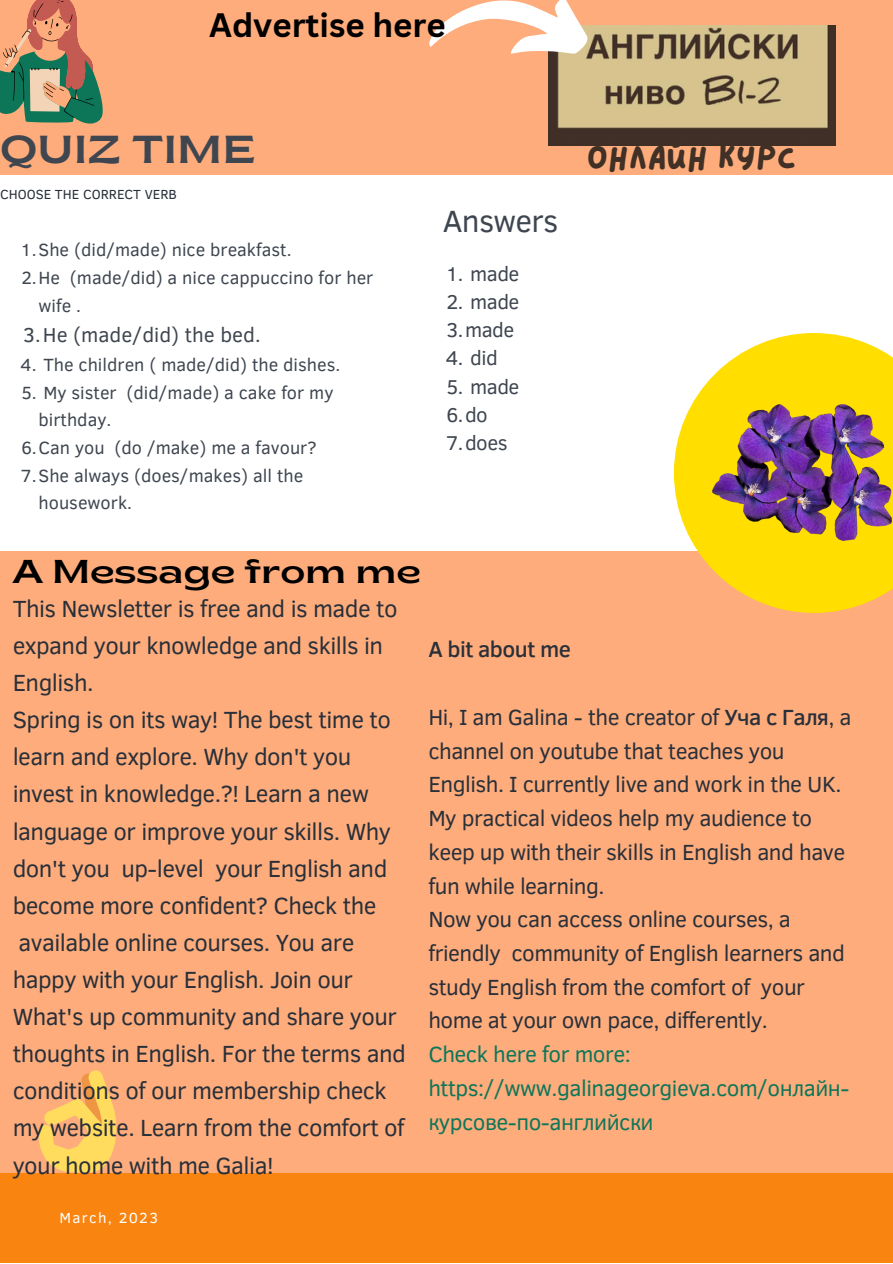
<style>
.page{position:relative;width:893px;height:1264px;background:#fff}
.page>*{position:absolute;margin:0;border:0;box-sizing:border-box;transform-origin:0 0}
.t1{font:semi-expanded 39px "Brice";color:#3f4650}
.t2{font:semi-expanded 33px "Brice";color:#000}
.t3{font:700 33px "Canva Sans";color:#000}
.t4{font:33px "Lazydog";color:#413026}
.t5{font:31.5px "Clear Sans";letter-spacing:-.02em;color:#3f4650}
.t6{font:24px/37px "Clear Sans";letter-spacing:-.02em;color:#293039}
.t7{font:22.5px/33.8px "Clear Sans";letter-spacing:-.02em;color:#293039}
.t8{font:22.5px/33.8px "Clear Sans";letter-spacing:-.02em;color:#0e7658}
.t9{font:500 22.5px "Clear Sans";letter-spacing:-.025em;color:#293039}
.t10{font:20.7px "Clear Sans";color:#3f4650}
.t11{font:20.55px/28px "Clear Sans";letter-spacing:-.025em;color:#3f4650}
.t12{font:18.15px "Clear Sans";color:#3f4650}
.t13{font:15px "Clear Sans";letter-spacing:.09em;color:#fff}
.t14{font:13.5px "Clear Sans";color:#293039}
.s1{font-weight:500}
</style>
<div class="page">
<div style="left:0;top:0;width:892px;height:1262px;background:#feac7c"></div>
<div style="left:0;top:175px;width:892px;height:376px;background:#fff"></div>
<div style="left:0;top:1173px;width:892px;height:89px;background:#f98410"></div>
<img style="left:548px;top:25px;width:287px;height:120px">
<svg style="left:674px;top:333px;width:218px;height:280px;fill:#ffde00"></svg>
<svg style="left:38px;top:1070px;width:79px;height:102px"></svg>
<svg style="left:0;top:0;width:103px;height:124px"></svg>
<svg style="left:429px;top:0;width:159px;height:54px"></svg>
<img style="left:712px;top:405px;width:180px;height:136px">
<h2 class="t3" style="left:209px;top:2px;width:238px">Advertise here</h2>
<h1 class="t1" style="left:0;top:133px;width:257px">QUIZ TIME</h1>
<p class="t14" style="left:0;top:184px;width:178px">CHOOSE THE CORRECT VERB</p>
<p class="t12" style="left:21px;top:237px;width:272px">1.She (did/made) nice breakfast.</p>
<p class="t12" style="left:21px;top:264px;width:353px">2.He (made/did) a nice cappuccino for her</p>
<p class="t12" style="left:39px;top:292px;width:44px">wife .</p>
<p class="t10" style="left:23px;top:320px;width:239px">3.He (made/did) the bed.</p>
<p class="t12" style="left:21px;top:351px;width:321px">4. The children ( made/did) the dishes.</p>
<p class="t12" style="left:21px;top:379px;width:314px">5. My sister (did/made) a cake for my</p>
<p class="t12" style="left:39px;top:407px;width:74px">birthday.</p>
<p class="t12" style="left:21px;top:434px;width:297px">6.Can you (do /make) me a favour?</p>
<p class="t12" style="left:21px;top:462px;width:284px">7.She always (does/makes) all the</p>
<p class="t12" style="left:39px;top:490px;width:95px">housework.</p>
<h2 class="t2" style="left:13px;top:558px;width:410px">A Message from me</h2>
<h3 class="t5" style="left:443px;top:198px;width:117px">Answers</h3>
<p class="t11" style="left:445px;top:259px;width:75px">1. made</p>
<p class="t11" style="left:446px;top:287px;width:74px">2. made<br>3.made</p>
<p class="t11" style="left:445px;top:343px;width:54px">4. did</p>
<p class="t11" style="left:445px;top:371px;width:75px">5. made<br>6.do<br>7.does</p>
<h2 class="t4" style="left:587px;top:142px;width:211px">онлайн курс</h2>
<p class="t6" style="left:13px;top:588px;width:394px">This Newsletter is free and is made to expand your knowledge and skills in<br>English.<br>Spring is on its way! The best time to learn and explore. Why don't you invest in knowledge.?! Learn a new language or improve your skills. Why don't you up-level your English and become more confident? Check the available online courses. You are happy with your English. Join our<br>What's up community and share your thoughts in English. For the terms and conditions of our membership check my website. Learn from the comfort of your home with me Galia!</p>
<p class="t13" style="left:59px;top:1207px;width:100px">March, 2023</p>
<p class="t9" style="left:428px;top:633px;width:144px">A bit about me</p>
<p class="t7" style="left:428px;top:699px;width:425px">Hi, I am Galina - the creator of <span class="s1">Уча с Галя</span>, a channel on youtube that teaches you English. I currently live and work in the UK.<br>My practical videos help my audience to keep up with their skills in English and have fun while learning.<br>Now you can access online courses, a friendly community of English learners and study English from the comfort of your home at your own pace, differently.</p>
<p class="t8" style="left:428px;top:1036px;width:422px">Check here for more: https://www.galinageorgieva.com/онлайн&shy;курсове-по-английски</p>
</div>
